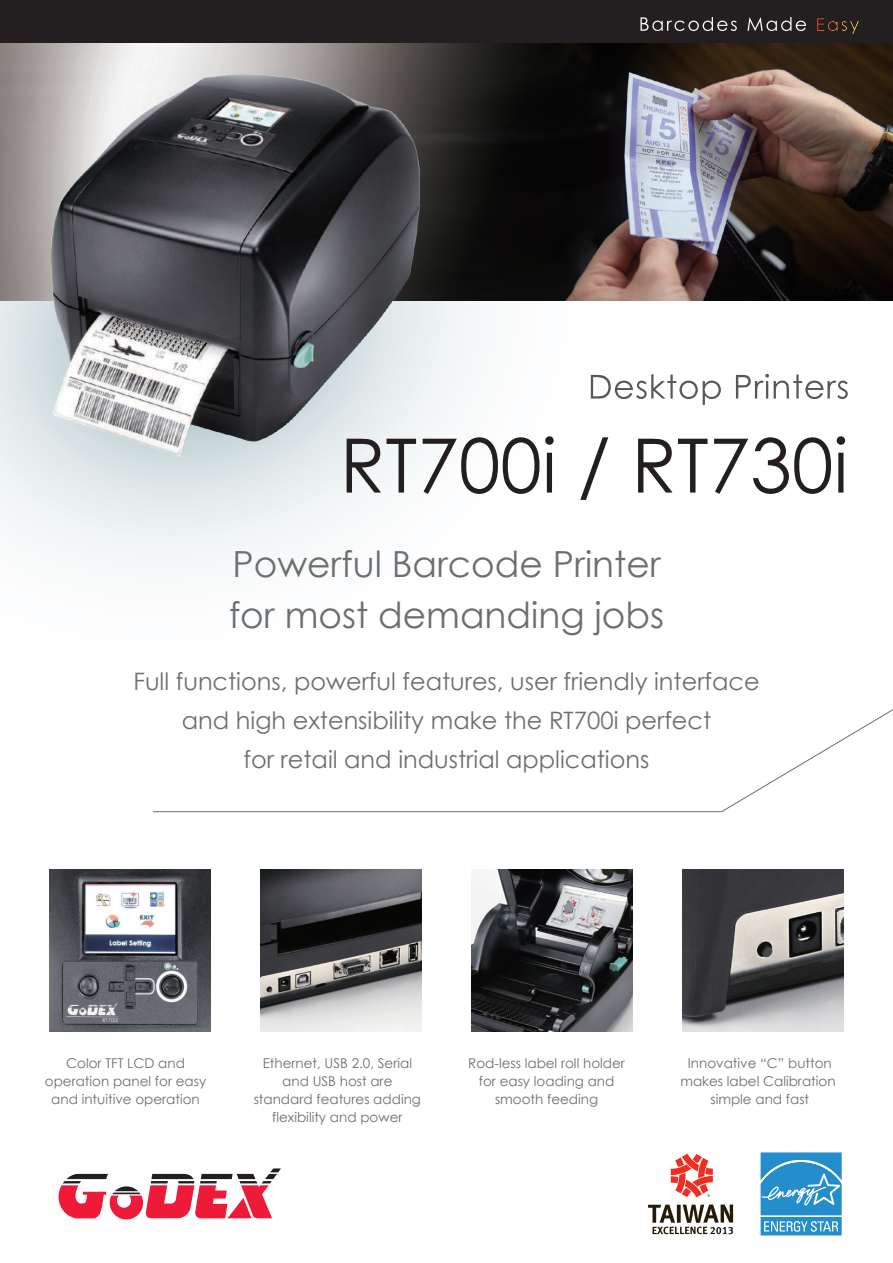
<style>
.page{position:relative;width:893px;height:1263px;background:#fff}
.page>*{position:absolute;margin:0;border:0;box-sizing:border-box;transform-origin:0 0}
.t1{font:75px "Century Gothic";color:#231f20}
.t2{font:36px/51px "Century Gothic";color:#6d6e71}
.t3{font:24px/39px "Century Gothic";color:#6d6e71;text-align:center}
.t4{font:13.5px/18px "Century Gothic";color:#6d6e71;text-align:center}
</style>
<div class="page">
<img style="left:0;top:43px;width:893px;height:258px">
<div style="left:0;top:0;width:893px;height:43px;background:#231f20"></div>
<svg style="left:640px;top:17px;width:97px;height:14px"></svg>
<svg style="left:747px;top:17px;width:59px;height:14px"></svg>
<svg style="left:817px;top:18px;width:42px;height:16px"></svg>
<svg style="left:591px;top:374px;width:130px;height:31px"></svg>
<svg style="left:736px;top:374px;width:112px;height:25px"></svg>
<svg style="left:58px;top:1168px;width:223px;height:51px"></svg>
<svg style="left:153px;top:709px;width:740px;height:103px"></svg>
<svg style="left:760px;top:1152px;width:82px;height:84px;background:#4ba1d5"></svg>
<img style="left:52px;top:74px;width:367px;height:383px">
<img style="left:49px;top:869px;width:162px;height:162px">
<img style="left:260px;top:869px;width:162px;height:162px">
<img style="left:682px;top:869px;width:162px;height:162px">
<img style="left:471px;top:869px;width:162px;height:162px">
<svg style="left:671px;top:1153px;width:42px;height:44px"></svg>
<svg style="left:648px;top:1204px;width:85px;height:30px"></svg>
<h1 class="t1" style="left:340px;top:436px;width:510px">RT700i / RT730i</h1>
<h2 class="t2" style="left:229px;top:542px;width:436px">Powerful Barcode Printer for most demanding jobs</h2>
<h3 class="t3" style="left:133px;top:663px;width:628px">Full functions, powerful features, user friendly interface and high extensibility make the RT700i perfect<br>for retail and industrial applications</h3>
<p class="t4" style="left:45px;top:1055px;width:163px">Color TFT LCD and operation panel for easy and intuitive operation</p>
<p class="t4" style="left:254px;top:1055px;width:169px">Ethernet, USB 2.0, Serial and USB host are standard features adding flexibility and power</p>
<p class="t4" style="left:680px;top:1055px;width:157px">Innovative “C” button makes label Calibration simple and fast</p>
<p class="t4" style="left:468px;top:1055px;width:158px">Rod-less label roll holder for easy loading and smooth feeding</p>
</div>
